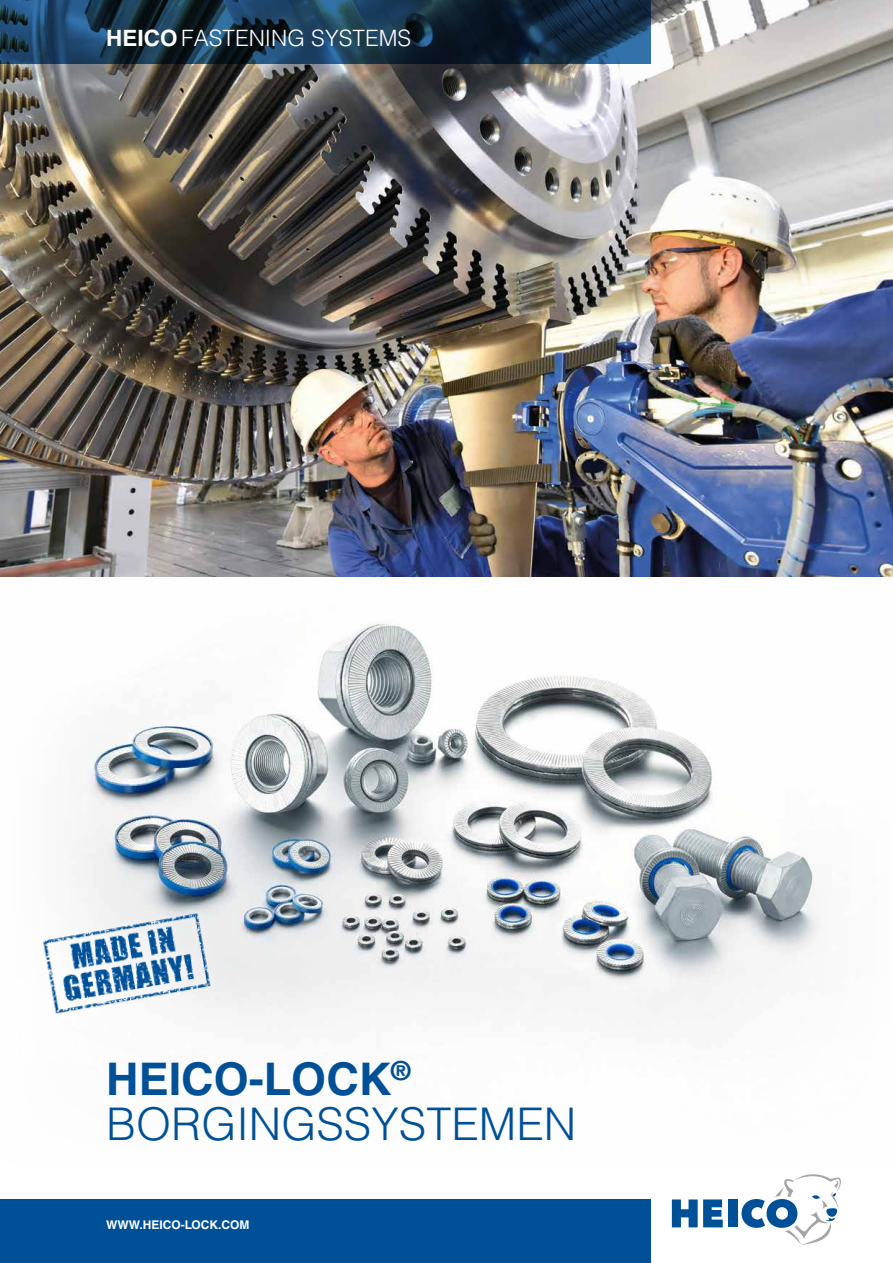
<style>
.page{position:relative;width:893px;height:1263px;background:#fff}
.page>*{position:absolute;margin:0;border:0;box-sizing:border-box;transform-origin:0 0}
.t1{font:300 45px/45px "Helvetica LT Std";color:#005098}
.t2{font:300 22.5px "Helvetica LT Std";color:#fff}
.t3{font:700 12px "Helvetica LT Std";color:#fff}
.s1{font-weight:700}
</style>
<div class="page">
<img style="left:0;top:576px;width:893px;height:441px">
<svg style="left:30px;top:900px;width:195px;height:117px"></svg>
<img style="left:38px;top:908px;width:186px;height:109px">
<img style="left:0;top:0;width:893px;height:576px">
<svg style="left:0;top:0;width:651px;height:64px;background:#17344c"></svg>
<div style="left:0;top:1199px;width:651px;height:64px;background:#005098"></div>
<div style="left:728px;top:1199px;width:9px;height:28px;background:#005098"></div>
<svg style="left:672px;top:1199px;width:51px;height:28px"></svg>
<svg style="left:742px;top:1174px;width:99px;height:71px"></svg>
<p class="t2" style="left:106px;top:24px;width:306px"><span class="s1">HEICO</span> FASTENING SYSTEMS</p>
<p class="t1" style="left:106px;top:1056px;width:472px"><span class="s1">HEICO-LOCK</span><sup>®<br></sup>BORGINGSSYSTEMEN</p>
<p class="t3" style="left:106px;top:1217px;width:145px">WWW.HEICO-LOCK.COM</p>
</div>
